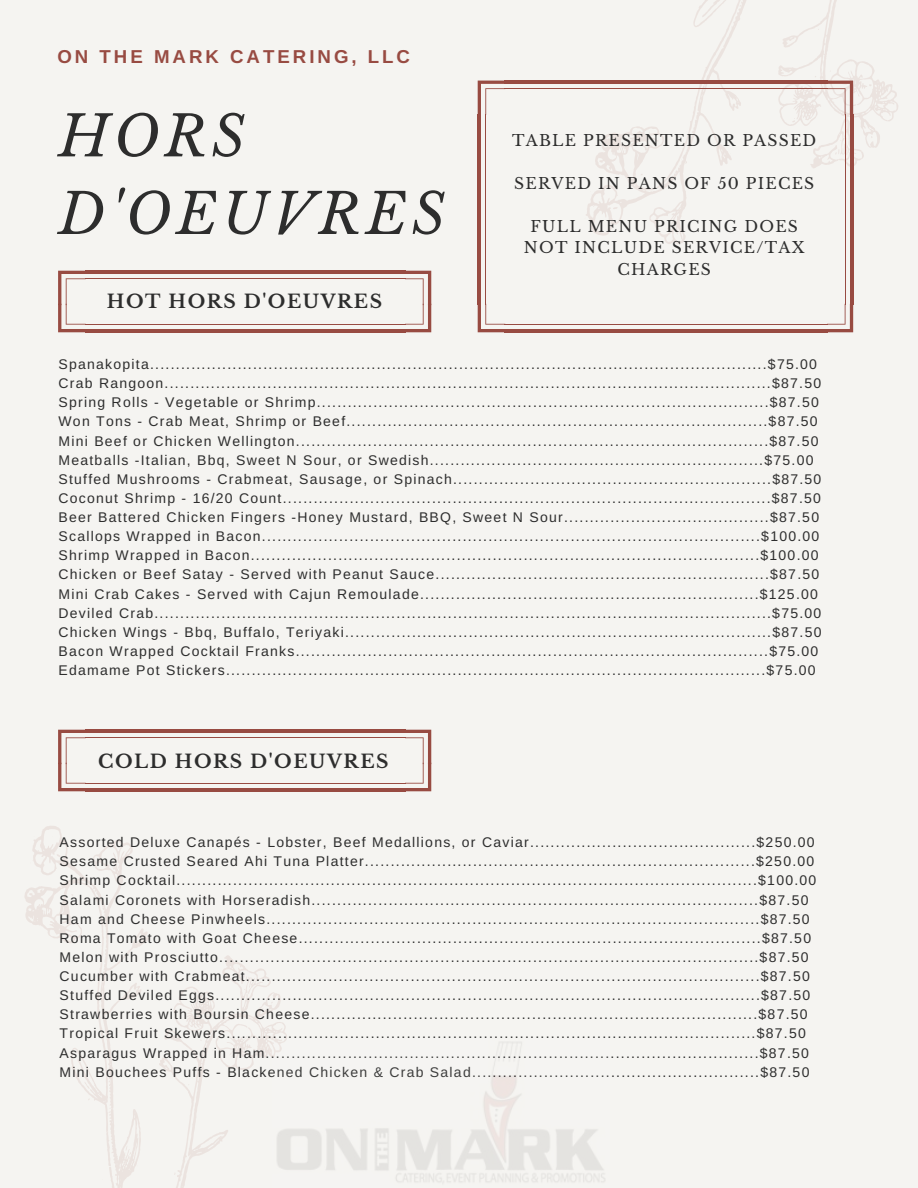
<style>
.page{position:relative;width:918px;height:1188px;background:#f5f4f1}
.page>*{position:absolute;margin:0;border:0;box-sizing:border-box;transform-origin:0 0}
.t1{font:italic 55.95px/77.7px "Libre Baskerville";letter-spacing:.08em;color:#2d2d2d}
.t2{font:700 18.75px "Libre Baskerville";letter-spacing:.08em;color:#2d2d2d}
.t3{font:700 18.75px "Arimo";letter-spacing:.16em;color:#984b42}
.t4{font:15.6px/21.3px "Libre Baskerville";letter-spacing:.08em;color:#2d2d2d;text-align:center}
.t5{font:13.95px/19.2px "Arimo";letter-spacing:.09em;color:#2d2d2d}
</style>
<div class="page">
<svg style="left:25px;top:826px;width:262px;height:362px"></svg>
<svg style="left:30px;top:860px;width:3px;height:4px"></svg>
<svg style="left:582px;top:0;width:316px;height:281px"></svg>
<svg style="left:58px;top:271px;width:28px;height:61px"></svg>
<hr style="left:85px;top:329px;width:321px;height:3px;background:#984b42">
<hr style="left:85px;top:324px;width:321px;height:1px;background:#984b42">
<svg style="left:405px;top:271px;width:26px;height:61px"></svg>
<hr style="left:85px;top:271px;width:321px;height:3px;background:#984b42">
<hr style="left:85px;top:278px;width:321px;height:1px;background:#984b42">
<svg style="left:58px;top:730px;width:28px;height:61px"></svg>
<hr style="left:85px;top:788px;width:321px;height:3px;background:#984b42">
<hr style="left:85px;top:783px;width:321px;height:1px;background:#984b42">
<svg style="left:405px;top:730px;width:26px;height:61px"></svg>
<hr style="left:85px;top:730px;width:321px;height:3px;background:#984b42">
<hr style="left:85px;top:737px;width:321px;height:1px;background:#984b42">
<svg style="left:478px;top:81px;width:27px;height:34px"></svg>
<hr style="left:478px;top:114px;width:3px;height:190px;background:#984b42">
<hr style="left:485px;top:114px;width:1px;height:190px;background:#984b42">
<svg style="left:478px;top:304px;width:27px;height:28px"></svg>
<hr style="left:505px;top:329px;width:323px;height:3px;background:#984b42">
<hr style="left:505px;top:324px;width:323px;height:1px;background:#984b42">
<svg style="left:827px;top:304px;width:26px;height:28px"></svg>
<hr style="left:850px;top:114px;width:3px;height:190px;background:#984b42">
<hr style="left:845px;top:114px;width:1px;height:190px;background:#984b42">
<svg style="left:827px;top:81px;width:26px;height:34px"></svg>
<hr style="left:505px;top:81px;width:323px;height:3px;background:#984b42">
<hr style="left:505px;top:88px;width:323px;height:1px;background:#984b42">
<img style="left:272px;top:1038px;width:333px;height:150px">
<h2 class="t3" style="left:57px;top:46px;width:354px">ON THE MARK CATERING, LLC</h2>
<h1 class="t1" style="left:58px;top:98px;width:388px">HORS<br>D'OEUVRES</h1>
<h2 class="t2" style="left:107px;top:290px;width:277px">HOT HORS D'OEUVRES</h2>
<p class="t4" style="left:512px;top:130px;width:306px">TABLE PRESENTED OR PASSED</p>
<p class="t4" style="left:514px;top:173px;width:302px">SERVED IN PANS OF 50 PIECES</p>
<p class="t4" style="left:524px;top:216px;width:282px">FULL MENU PRICING DOES<br>NOT INCLUDE SERVICE/TAX<br>CHARGES</p>
<p class="t5" style="left:58px;top:355px;width:765px">Spanakopita........................................................................................................................$75.00<br>Crab Rangoon......................................................................................................................$87.50<br>Spring Rolls - Vegetable or Shrimp........................................................................................$87.50<br>Won Tons - Crab Meat, Shrimp or Beef..................................................................................$87.50<br>Mini Beef or Chicken Wellington............................................................................................$87.50<br>Meatballs -Italian, Bbq, Sweet N Sour, or Swedish.................................................................$75.00<br>Stuffed Mushrooms - Crabmeat, Sausage, or Spinach..............................................................$87.50<br>Coconut Shrimp - 16/20 Count...............................................................................................$87.50<br>Beer Battered Chicken Fingers -Honey Mustard, BBQ, Sweet N Sour........................................$87.50<br>Scallops Wrapped in Bacon.................................................................................................$100.00<br>Shrimp Wrapped in Bacon...................................................................................................$100.00<br>Chicken or Beef Satay - Served with Peanut Sauce.................................................................$87.50<br>Mini Crab Cakes - Served with Cajun Remoulade..................................................................$125.00<br>Deviled Crab........................................................................................................................$75.00<br>Chicken Wings - Bbq, Buffalo, Teriyaki...................................................................................$87.50<br>Bacon Wrapped Cocktail Franks............................................................................................$75.00<br>Edamame Pot Stickers.........................................................................................................$75.00</p>
<h2 class="t2" style="left:98px;top:750px;width:292px">COLD HORS D'OEUVRES</h2>
<p class="t5" style="left:60px;top:833px;width:758px">Assorted Deluxe Canapés - Lobster, Beef Medallions, or Caviar............................................$250.00<br>Sesame Crusted Seared Ahi Tuna Platter............................................................................$250.00<br>Shrimp Cocktail.................................................................................................................$100.00<br>Salami Coronets with Horseradish.......................................................................................$87.50<br>Ham and Cheese Pinwheels................................................................................................$87.50<br>Roma Tomato with Goat Cheese..........................................................................................$87.50<br>Melon with Prosciutto.........................................................................................................$87.50<br>Cucumber with Crabmeat....................................................................................................$87.50<br>Stuffed Deviled Eggs..........................................................................................................$87.50<br>Strawberries with Boursin Cheese.......................................................................................$87.50<br>Tropical Fruit Skewers.......................................................................................................$87.50<br>Asparagus Wrapped in Ham................................................................................................$87.50<br>Mini Bouchees Puffs - Blackened Chicken &amp; Crab Salad........................................................$87.50</p>
</div>
